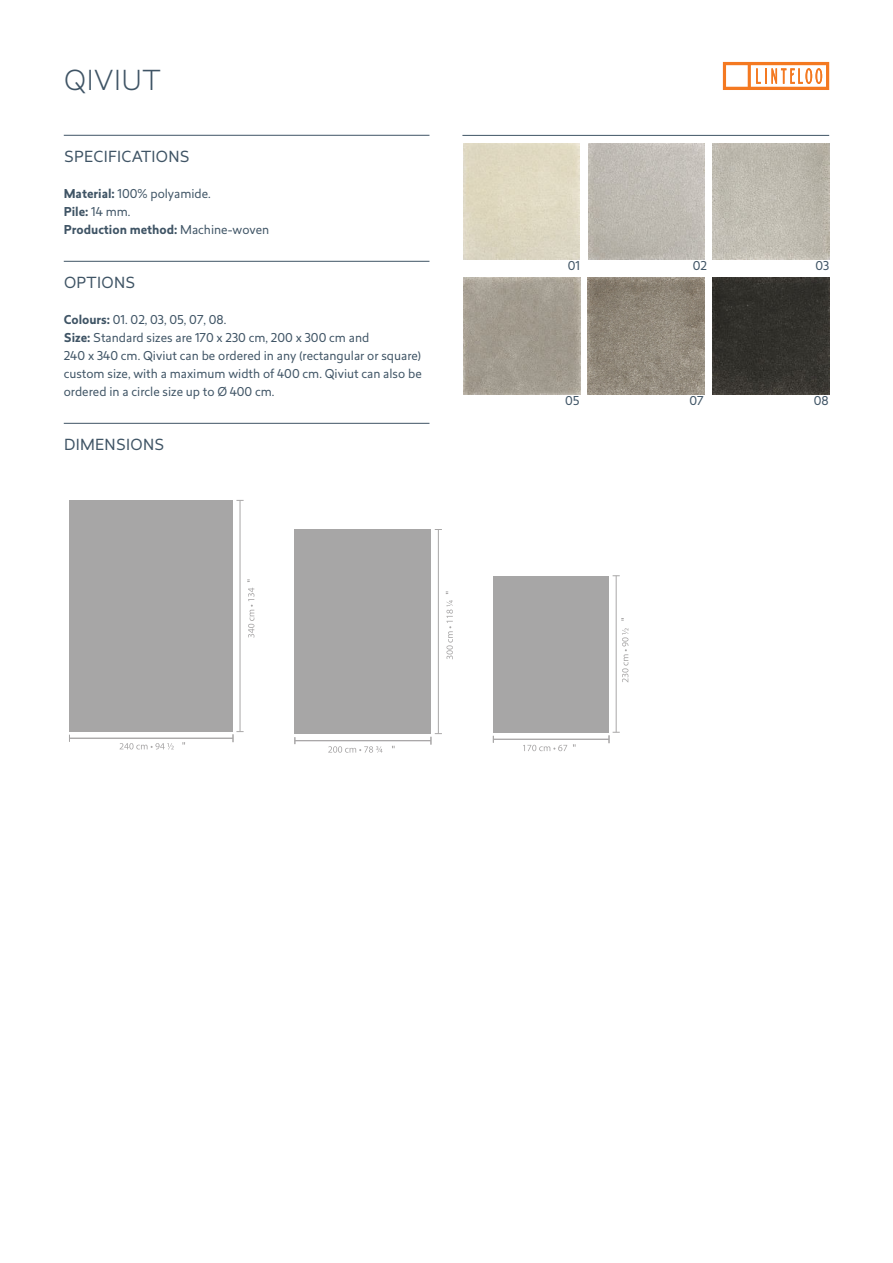
<style>
.page{position:relative;width:893px;height:1263px;background:#fff}
.page>*{position:absolute;margin:0;border:0;box-sizing:border-box;transform-origin:0 0}
.t1{font:300 27px "Revisal";letter-spacing:.02em;color:#3f5465}
.t2{font:15px "Revisal";letter-spacing:.02em;color:#3f5465}
.t3{font:12px/18px "Revisal";color:#3f5465}
.s1{font-weight:700}
</style>
<div class="page">
<svg style="left:723px;top:62px;width:106px;height:28px"></svg>
<hr style="left:462px;top:135px;width:367px;height:1px;background:#3f5465">
<div style="left:493px;top:576px;width:116px;height:156px;background:#a7a6a6"></div>
<hr style="left:493px;top:739px;width:116px;height:1px;background:#231f20">
<svg style="left:523px;top:745px;width:44px;height:6px"></svg>
<svg style="left:609px;top:732px;width:11px;height:11px"></svg>
<hr style="left:616px;top:576px;width:1px;height:156px;background:#231f20">
<svg style="left:622px;top:628px;width:6px;height:54px"></svg>
<div style="left:295px;top:529px;width:136px;height:205px;background:#a7a6a6"></div>
<hr style="left:295px;top:740px;width:136px;height:1px;background:#231f20">
<svg style="left:328px;top:746px;width:55px;height:7px"></svg>
<svg style="left:430px;top:733px;width:12px;height:11px"></svg>
<hr style="left:438px;top:529px;width:1px;height:205px;background:#231f20">
<svg style="left:446px;top:600px;width:7px;height:59px"></svg>
<div style="left:69px;top:500px;width:164px;height:232px;background:#a7a6a6"></div>
<hr style="left:69px;top:738px;width:164px;height:1px;background:#231f20">
<svg style="left:120px;top:743px;width:54px;height:6px"></svg>
<svg style="left:233px;top:731px;width:11px;height:11px"></svg>
<hr style="left:240px;top:500px;width:1px;height:232px;background:#231f20">
<svg style="left:248px;top:588px;width:6px;height:50px"></svg>
<hr style="left:64px;top:135px;width:365px;height:1px;background:#3f5465">
<hr style="left:64px;top:261px;width:365px;height:1px;background:#3f5465">
<hr style="left:64px;top:423px;width:365px;height:1px;background:#3f5465">
<img style="left:588px;top:143px;width:117px;height:117px">
<img style="left:713px;top:143px;width:116px;height:117px">
<img style="left:463px;top:278px;width:117px;height:117px">
<img style="left:588px;top:278px;width:117px;height:117px">
<img style="left:712px;top:278px;width:117px;height:117px">
<h1 class="t1" style="left:64px;top:70px;width:98px">QIVIUT</h1>
<p class="t2" style="left:64px;top:150px;width:127px">SPECIFICATIONS</p>
<p class="t3" style="left:64px;top:186px;width:207px"><span class="s1">Material:</span> 100% polyamide.<br><span class="s1">Pile:</span> 14 mm.<br><span class="s1">Production method:</span> Machine-woven</p>
<p class="t2" style="left:64px;top:276px;width:73px">OPTIONS</p>
<p class="t3" style="left:64px;top:312px;width:360px"><span class="s1">Colours:</span> 01. 02, 03, 05, 07, 08.<br><span class="s1">Size:</span> Standard sizes are 170 x 230 cm, 200 x 300 cm and<br>240 x 340 cm. Qiviut can be ordered in any (rectangular or square) custom size, with a maximum width of 400 cm. Qiviut can also be ordered in a circle size up to Ø 400 cm.</p>
<p class="t2" style="left:64px;top:438px;width:102px">DIMENSIONS</p>
<p class="t3" style="left:568px;top:258px;width:14px">01</p>
<p class="t3" style="left:693px;top:258px;width:16px">02</p>
<p class="t3" style="left:815px;top:258px;width:15px">03</p>
<p class="t3" style="left:565px;top:393px;width:16px">05</p>
<p class="t3" style="left:690px;top:393px;width:16px">07</p>
<p class="t3" style="left:814px;top:393px;width:16px">08</p>
</div>
